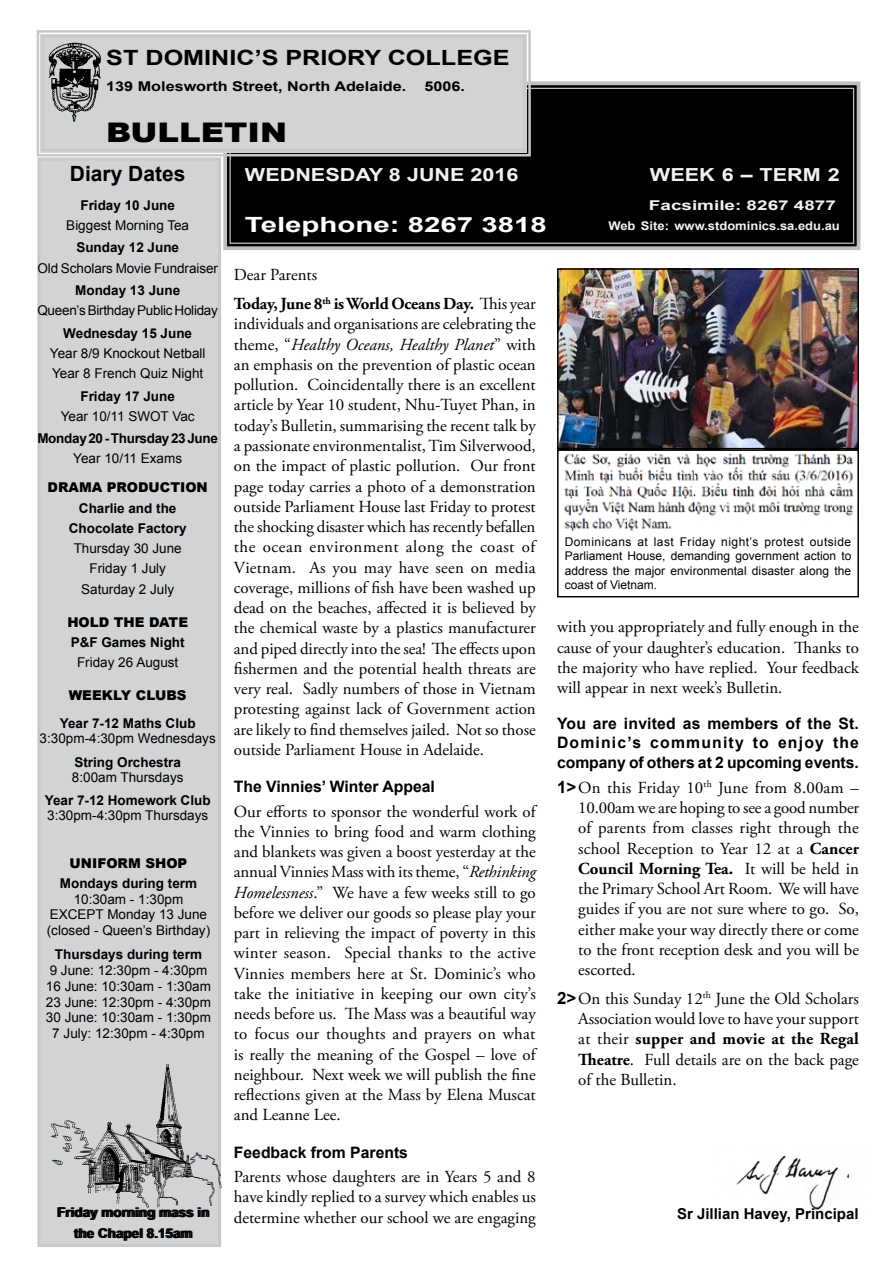
<style>
.page{position:relative;width:893px;height:1263px;background:#fff}
.page>*{position:absolute;margin:0;border:0;box-sizing:border-box;transform-origin:0 0}
.t1{font:900 27px "Arial";color:#000;scale:1.2 1}
.t2{font:700 21px "Arial";color:#000;scale:1.2 1}
.t3{font:700 21px "Arial";color:#fff;scale:1.4 1}
.t4{font:700 21px "Arial";color:#000}
.t5{font:700 18px "Arial";color:#f2f2f2;scale:1.2 1}
.t6{font:16.8px/20.2px "Adobe Garamond Pro";color:#000;text-align:justify}
.t7{font:700 16.8px/28.7px "Adobe Garamond Pro";letter-spacing:-.01em;color:#000}
.t8{font:700 15.75px/19.6px "Arial";color:#000;text-align:justify}
.t9{font:700 15px "Arial";color:#000}
.t10{font:13.5px/15.8px "Arial";color:#000;text-align:center}
.t11{font:700 13.5px/20.2px "Arial";color:#000;text-align:center}
.t12{font:900 13.5px "Arial";color:#000}
.t13{font:700 13.5px "Arial";color:#000;scale:1.2 1}
.t14{font:13.5px "Arial";letter-spacing:-.02em;color:#000}
.t15{font:700 13.5px "Arial";letter-spacing:-.025em;color:#000}
.t16{font:700 13.5px "Arial";color:#f2f2f2;scale:1.4 1}
.t17{font:12px/14.4px "Arial";letter-spacing:.005em;color:#000;text-align:justify}
.t18{font:700 12px "Arial";color:#f2f2f2;scale:1.08 1}
.s1{font-weight:400}
.s2{font-style:italic}
.s3{font-family:"Arial";font-weight:700}
.s4{font-weight:700}
</style>
<div class="page">
<img style="left:736px;top:1155px;width:114px;height:55px">
<div style="left:39px;top:159px;width:181px;height:1086px;background:#d1d3d4"></div>
<div style="left:37px;top:157px;width:184px;height:1090px;border:3px solid #c7c8ca"></div>
<svg style="left:223px;top:81px;width:638px;height:169px"></svg>
<div style="left:230px;top:88px;width:624px;height:156px;border:1px solid #bfbfbf"></div>
<img style="left:53px;top:1064px;width:168px;height:144px">
<div style="left:241px;top:161px;width:281px;height:27px;background:#000"></div>
<div style="left:605px;top:150px;width:238px;height:90px;background:#000"></div>
<div style="left:243px;top:214px;width:150px;height:25px;background:#000"></div>
<div style="left:391px;top:219px;width:7px;height:6px;border:3px solid #000"></div>
<div style="left:391px;top:227px;width:7px;height:6px;border:3px solid #000"></div>
<div style="left:406px;top:213px;width:143px;height:23px;background:#000"></div>
<svg style="left:36px;top:30px;width:496px;height:128px"></svg>
<div style="left:42px;top:35px;width:484px;height:116px;border:2px solid #c7c8ca"></div>
<img style="left:49px;top:43px;width:52px;height:78px">
<img style="left:560px;top:271px;width:155px;height:175px">
<div style="left:557px;top:268px;width:190px;height:181px;border:2px solid #000"></div>
<img style="left:718px;top:271px;width:138px;height:175px">
<div style="left:715px;top:268px;width:144px;height:181px;border:2px solid #000"></div>
<svg style="left:557px;top:449px;width:302px;height:149px"></svg>
<p class="t2" style="left:106px;top:44px;width:338px">ST DOMINIC’S PRIORY COLLEGE</p>
<p class="t13" style="left:106px;top:77px;width:252px">139 Molesworth Street, North Adelaide.</p>
<p class="t13" style="left:424px;top:77px;width:35px">5006.</p>
<h1 class="t1" style="left:106px;top:112px;width:152px">BULLETIN</h1>
<p class="t4" style="left:70px;top:160px;width:117px">Diary Dates</p>
<p class="t11" style="left:80px;top:195px;width:96px">Friday 10 June</p>
<p class="t10" style="left:66px;top:218px;width:124px">Biggest Morning Tea</p>
<p class="t11" style="left:76px;top:238px;width:104px">Sunday 12 June</p>
<p class="t10" style="left:37px;top:260px;width:182px">Old Scholars Movie Fundraiser</p>
<p class="t11" style="left:75px;top:281px;width:107px">Monday 13 June</p>
<p class="t14" style="left:37px;top:302px;width:182px">Queen’s Birthday Public Holiday</p>
<p class="t11" style="left:63px;top:323px;width:130px">Wednesday 15 June</p>
<p class="t10" style="left:50px;top:343px;width:157px;line-height:20.2px;text-align:left">Year 8/9 Knockout Netball<br>Year 8 French Quiz Night</p>
<p class="t11" style="left:80px;top:386px;width:96px">Friday 17 June</p>
<p class="t10" style="left:61px;top:408px;width:135px">Year 10/11 SWOT Vac</p>
<p class="t15" style="left:37px;top:429px;width:182px">Monday 20 - Thursday 23 June</p>
<p class="t10" style="left:73px;top:451px;width:110px">Year 10/11 Exams</p>
<p class="t12" style="left:48px;top:478px;width:162px">DRAMA PRODUCTION</p>
<p class="t11" style="left:69px;top:498px;width:119px">Charlie and the<br>Chocolate Factory</p>
<p class="t10" style="left:74px;top:538px;width:110px;line-height:20.2px">Thursday 30 June<br>Friday 1 July<br>Saturday 2 July</p>
<p class="t12" style="left:67px;top:612px;width:122px">HOLD THE DATE</p>
<p class="t11" style="left:71px;top:633px;width:116px">P&amp;F Games Night</p>
<p class="t10" style="left:77px;top:655px;width:103px">Friday 26 August</p>
<p class="t12" style="left:69px;top:686px;width:119px">WEEKLY CLUBS</p>
<p class="t11" style="left:60px;top:714px;width:137px">Year 7-12 Maths Club</p>
<p class="t10" style="left:40px;top:731px;width:178px">3:30pm-4:30pm Wednesdays</p>
<p class="t11" style="left:74px;top:752px;width:108px">String Orchestra</p>
<p class="t10" style="left:72px;top:769px;width:113px">8:00am Thursdays</p>
<p class="t11" style="left:45px;top:791px;width:167px">Year 7-12 Homework Club</p>
<p class="t10" style="left:47px;top:808px;width:163px">3:30pm-4:30pm Thursdays</p>
<p class="t12" style="left:70px;top:853px;width:119px">UNIFORM SHOP</p>
<p class="t11" style="left:60px;top:873px;width:139px">Mondays during term</p>
<p class="t10" style="left:47px;top:891px;width:165px">10:30am - 1:30pm<br>EXCEPT Monday 13 June (closed - Queen’s Birthday)</p>
<p class="t11" style="left:55px;top:945px;width:149px">Thursdays during term</p>
<p class="t10" style="left:46px;top:962px;width:167px">9 June: 12:30pm - 4:30pm<br>16 June: 10:30am - 1:30am<br>23 June: 12:30pm - 4:30pm<br>30 June: 10:30am - 1:30pm<br>7 July: 12:30pm - 4:30pm</p>
<p class="t5" style="left:245px;top:163px;width:230px">WEDNESDAY 8 JUNE 2016</p>
<p class="t5" style="left:650px;top:163px;width:160px">WEEK 6 – TERM 2</p>
<p class="t16" style="left:649px;top:196px;width:135px">Facsimile: 8267 4877</p>
<p class="t18" style="left:608px;top:218px;width:216px">Web Site: www.stdominics.sa.edu.au</p>
<p class="t3" style="left:245px;top:210px;width:217px">Telephone: 8267 3818</p>
<p class="t7" style="left:234px;top:261px;width:303px"><span class="s1">Dear Parents<br></span>Today, June 8<sup>th</sup> is World Oceans Day. <span class="s1">This year</span></p>
<p class="t6" style="left:234px;top:315px;width:304px">individuals and organisations are celebrating the theme, “<span class="s2">Healthy Oceans, Healthy Planet</span>” with an emphasis on the prevention of plastic ocean pollution. Coincidentally there is an excellent article by Year 10 student, Nhu-Tuyet Phan, in today’s Bulletin, summarising the recent talk by a passionate environmentalist, Tim Silverwood, on the impact of plastic pollution. Our front page today carries a photo of a demonstration outside Parliament House last Friday to protest the shocking disaster which has recently befallen the ocean environment along the coast of Vietnam. As you may have seen on media coverage, millions of fish have been washed up dead on the beaches, affected it is believed by the chemical waste by a plastics manufacturer and piped directly into the sea! The effects upon fishermen and the potential health threats are very real. Sadly numbers of those in Vietnam protesting against lack of Government action are likely to find themselves jailed. Not so those outside Parliament House in Adelaide.</p>
<p class="t8" style="left:234px;top:777px;width:203px">The Vinnies’ Winter Appeal</p>
<p class="t6" style="left:234px;top:802px;width:304px">Our efforts to sponsor the wonderful work of the Vinnies to bring food and warm clothing and blankets was given a boost yesterday at the annual Vinnies Mass with its theme, “<span class="s2">Rethinking Homelessness</span>.” We have a few weeks still to go before we deliver our goods so please play your part in relieving the impact of poverty in this winter season. Special thanks to the active Vinnies members here at St. Dominic’s who take the initiative in keeping our own city’s needs before us. The Mass was a beautiful way to focus our thoughts and prayers on what is really the meaning of the Gospel – love of neighbour. Next week we will publish the fine reflections given at the Mass by Elena Muscat and Leanne Lee.</p>
<p class="t8" style="left:234px;top:1142px;width:176px">Feedback from Parents</p>
<p class="t6" style="left:234px;top:1167px;width:303px">Parents whose daughters are in Years 5 and 8 have kindly replied to a survey which enables us determine whether our school we are engaging</p>
<p class="t17" style="left:565px;top:535px;width:288px">Dominicans at last Friday night’s protest outside Parliament House, demanding government action to address the major environmental disaster along the coast of Vietnam.</p>
<p class="t6" style="left:557px;top:618px;width:303px">with you appropriately and fully enough in the cause of your daughter’s education. Thanks to the majority who have replied. Your feedback will appear in next week’s Bulletin.</p>
<p class="t8" style="left:557px;top:714px;width:303px">You are invited as members of the St.<br>Dominic’s community to enjoy the company of others at 2 upcoming events.</p>
<p class="t6" style="left:578px;top:778px;width:282px;text-indent:-21px"><span class="s3">1&gt;</span>On this Friday 10<sup>th</sup> June from 8.00am – 10.00am we are hoping to see a good number of parents from classes right through the school Reception to Year 12 at a <span class="s4">Cancer Council Morning Tea.</span> It will be held in the Primary School Art Room. We will have guides if you are not sure where to go. So, either make your way directly there or come to the front reception desk and you will be escorted.</p>
<p class="t6" style="left:578px;top:989px;width:282px;text-indent:-21px"><span class="s3">2&gt;</span>On this Sunday 12<sup>th</sup> June the Old Scholars Association would love to have your support at their <span class="s4">supper and movie at the Regal Theatre</span>. Full details are on the back page of the Bulletin.</p>
<p class="t11" style="left:58px;top:1203px;width:154px">Friday morning mass in the Chapel 8.15am</p>
<p class="t9" style="left:677px;top:1204px;width:183px">Sr Jillian Havey, Principal</p>
</div>
